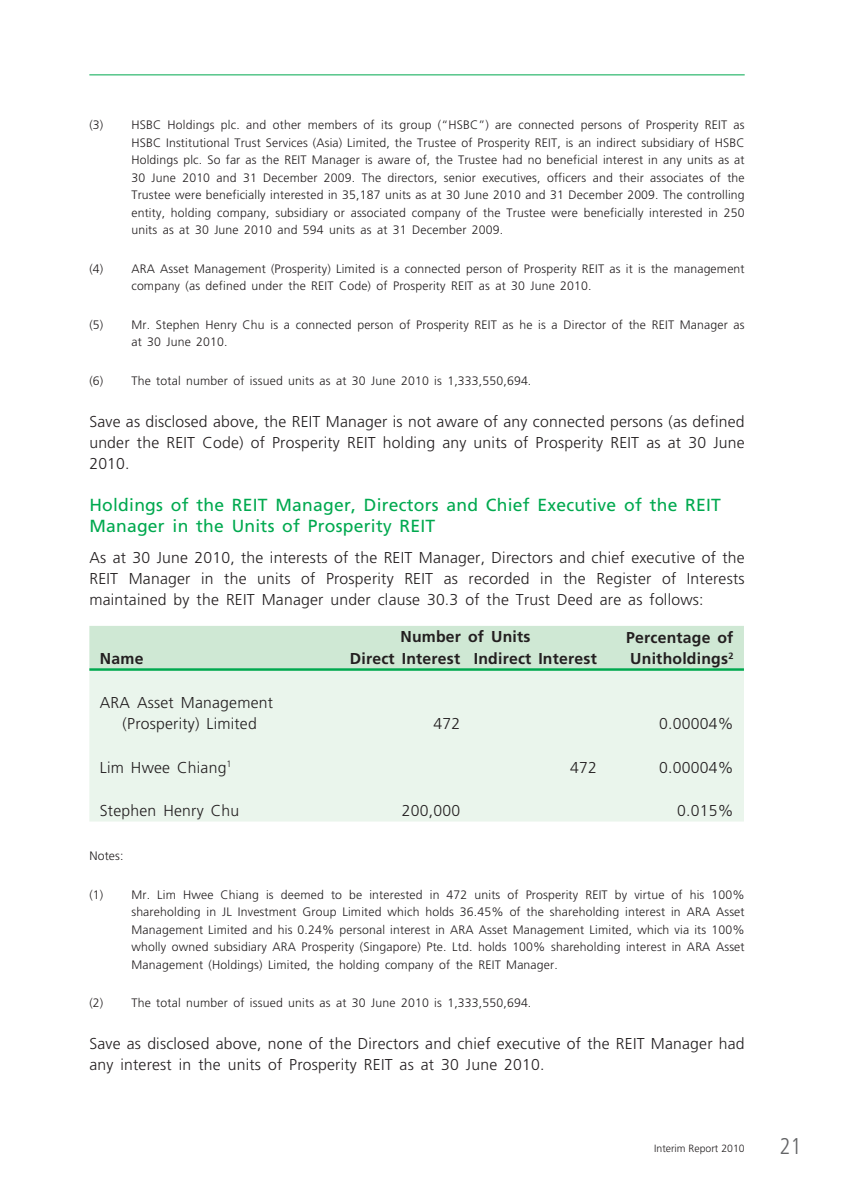
<style>
.page{position:relative;width:844px;height:1191px;background:#fff}
.page>*{position:absolute;margin:0;border:0;box-sizing:border-box;transform-origin:0 0}
.t1{font:300 condensed 22.75px "Frutiger LT Std";color:#636466}
.t2{font:17.5px/21px "Frutiger LT Std";letter-spacing:.015em;color:#00a94f}
.t3{font:300 15.75px/21px "Frutiger LT Std";letter-spacing:.015em;color:#231f20;text-align:justify}
.t4{font:700 15.75px/21px "Frutiger LT Std";letter-spacing:.015em;color:#231f20}
.t5{font:300 12.25px/17.5px "Frutiger LT Std";letter-spacing:.015em;color:#231f20;text-align:justify}
.t6{font:300 10.5px "Frutiger LT Std";color:#231f20}
.t7{font:700 9.1px "Frutiger LT Std";color:#231f20}
</style>
<div class="page">
<hr style="left:89px;top:74px;width:655px;height:1px;background:#00a94f">
<div style="left:89px;top:672px;width:654px;height:149px;background:#eaf5ec"></div>
<svg style="left:89px;top:626px;width:655px;height:46px;background:#c4e4cd"></svg>
<p class="t5" style="left:131px;top:117px;width:614px;text-indent:-42px">(3) HSBC Holdings plc. and other members of its group (“HSBC”) are connected persons of Prosperity REIT as HSBC Institutional Trust Services (Asia) Limited, the Trustee of Prosperity REIT, is an indirect subsidiary of HSBC Holdings plc. So far as the REIT Manager is aware of, the Trustee had no beneficial interest in any units as at 30 June 2010 and 31 December 2009. The directors, senior executives, officers and their associates of the Trustee were beneficially interested in 35,187 units as at 30 June 2010 and 31 December 2009. The controlling entity, holding company, subsidiary or associated company of the Trustee were beneficially interested in 250 units as at 30 June 2010 and 594 units as at 31 December 2009.</p>
<p class="t5" style="left:131px;top:260px;width:614px;text-indent:-42px">(4) ARA Asset Management (Prosperity) Limited is a connected person of Prosperity REIT as it is the management company (as defined under the REIT Code) of Prosperity REIT as at 30 June 2010.</p>
<p class="t5" style="left:131px;top:316px;width:614px;text-indent:-42px">(5) Mr. Stephen Henry Chu is a connected person of Prosperity REIT as he is a Director of the REIT Manager as at 30 June 2010.</p>
<p class="t5" style="left:89px;top:372px;width:443px">(6) The total number of issued units as at 30 June 2010 is 1,333,550,694.</p>
<p class="t3" style="left:89px;top:412px;width:656px">Save as disclosed above, the REIT Manager is not aware of any connected persons (as defined under the REIT Code) of Prosperity REIT holding any units of Prosperity REIT as at 30 June 2010.</p>
<h2 class="t2" style="left:89px;top:495px;width:633px">Holdings of the REIT Manager, Directors and Chief Executive of the REIT<br>Manager in the Units of Prosperity REIT</h2>
<p class="t3" style="left:89px;top:547px;width:656px">As at 30 June 2010, the interests of the REIT Manager, Directors and chief executive of the REIT Manager in the units of Prosperity REIT as recorded in the Register of Interests maintained by the REIT Manager under clause 30.3 of the Trust Deed are as follows:</p>
<p class="t4" style="left:100px;top:649px;width:45px">Name</p>
<p class="t3" style="left:100px;top:692px;width:175px;text-align:center">ARA Asset Management (Prosperity) Limited</p>
<p class="t4" style="left:400px;top:627px;width:131px">Number of Units</p>
<p class="t4" style="left:626px;top:628px;width:109px">Percentage of<br>Unitholdings</p>
<p class="t4" style="left:350px;top:649px;width:248px">Direct Interest Indirect Interest</p>
<p class="t7" style="left:728px;top:652px;width:7px">2</p>
<p class="t3" style="left:433px;top:713px;width:28px">472</p>
<p class="t3" style="left:659px;top:713px;width:76px">0.00004%</p>
<p class="t3" style="left:100px;top:757px;width:133px">Lim Hwee Chiang<sup>1</sup></p>
<p class="t3" style="left:570px;top:757px;width:28px">472</p>
<p class="t3" style="left:659px;top:757px;width:76px">0.00004%</p>
<p class="t3" style="left:100px;top:801px;width:141px">Stephen Henry Chu</p>
<p class="t3" style="left:402px;top:801px;width:60px">200,000</p>
<p class="t3" style="left:677px;top:801px;width:58px">0.015%</p>
<p class="t5" style="left:89px;top:847px;width:36px">Notes:</p>
<p class="t5" style="left:131px;top:886px;width:614px;text-indent:-42px">(1) Mr. Lim Hwee Chiang is deemed to be interested in 472 units of Prosperity REIT by virtue of his 100% shareholding in JL Investment Group Limited which holds 36.45% of the shareholding interest in ARA Asset Management Limited and his 0.24% personal interest in ARA Asset Management Limited, which via its 100% wholly owned subsidiary ARA Prosperity (Singapore) Pte. Ltd. holds 100% shareholding interest in ARA Asset Management (Holdings) Limited, the holding company of the REIT Manager.</p>
<p class="t5" style="left:89px;top:994px;width:443px">(2) The total number of issued units as at 30 June 2010 is 1,333,550,694.</p>
<p class="t3" style="left:89px;top:1034px;width:656px">Save as disclosed above, none of the Directors and chief executive of the REIT Manager had any interest in the units of Prosperity REIT as at 30 June 2010.</p>
<p class="t6" style="left:654px;top:1143px;width:92px">Interim Report 2010</p>
<h1 class="t1" style="left:779px;top:1133px;width:23px">21</h1>
</div>
